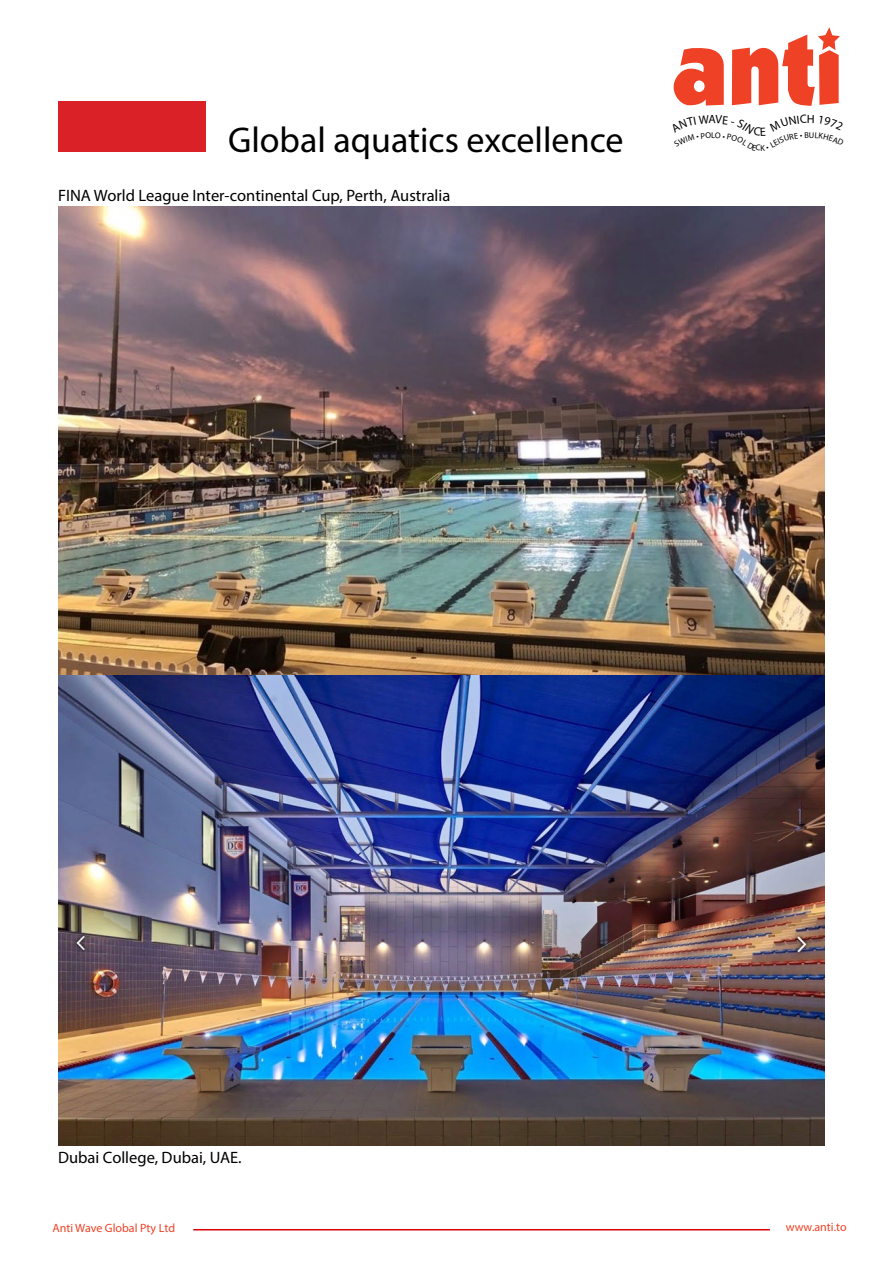
<style>
.page{position:relative;width:893px;height:1263px;background:#fff}
.page>*{position:absolute;margin:0;border:0;box-sizing:border-box;transform-origin:0 0}
.t1{font:36px "Myriad Pro";color:#000}
.t2{font:16.5px "Myriad Pro";color:#000}
.t3{font:12px "Myriad Pro";color:#f04227}
</style>
<div class="page">
<svg style="left:673px;top:48px;width:51px;height:58px"></svg>
<svg style="left:732px;top:27px;width:108px;height:79px"></svg>
<hr style="left:193px;top:1229px;width:577px;height:1px;background:#d00">
<div style="left:58px;top:101px;width:147px;height:51px;background:#da2128"></div>
<img style="left:58px;top:206px;width:766px;height:469px">
<img style="left:58px;top:675px;width:766px;height:471px">
<h1 class="t1" style="left:228px;top:117px;width:397px">Global aquatics excellence</h1>
<p class="t2" style="left:58px;top:186px;width:394px">FINA World League Inter-continental Cup, Perth, Australia</p>
<p class="t2" style="left:58px;top:1147px;width:185px">Dubai College, Dubai, UAE.</p>
<p class="t3" style="left:52px;top:1220px;width:124px">Anti Wave Global Pty Ltd</p>
<p class="t3" style="left:786px;top:1220px;width:62px">www.anti.to</p>
</div>
